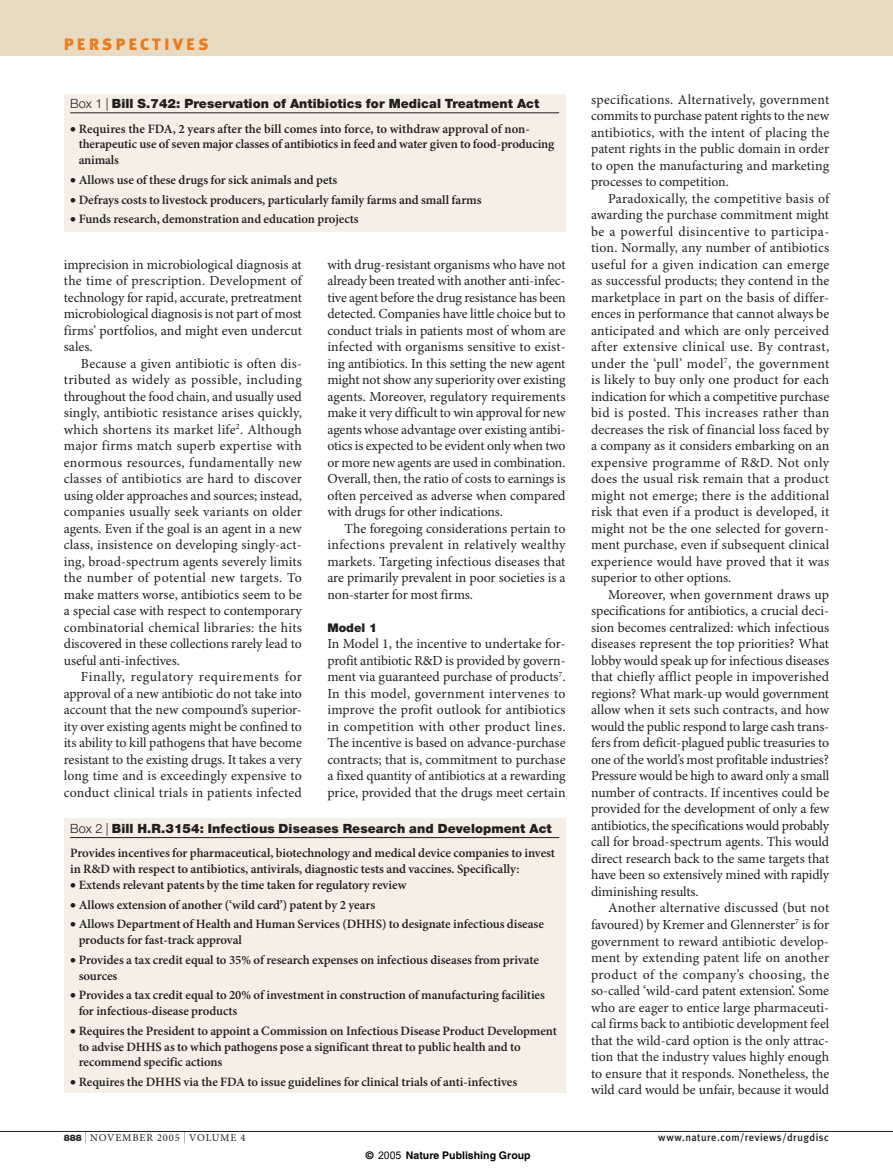
<style>
.page{position:relative;width:893px;height:1174px;background:#fff}
.page>*{position:absolute;margin:0;border:0;box-sizing:border-box;transform-origin:0 0}
.t1{font:900 16.5px "Meta Plus";letter-spacing:.19em;color:#ea7c1d}
.t2{font:13.8px/16.5px "Minion Pro";color:#231f20;text-align:justify}
.t3{font:600 12.75px/15.8px "Minion Pro";letter-spacing:-.005em;color:#231f20}
.t4{font:900 12.75px "Helvetica Neue";letter-spacing:.005em;color:#231f20}
.t5{font:900 12px "Helvetica Neue";color:#231f20}
.t6{font:500 10.5px "Meta Plus";letter-spacing:.04em;color:#231f20}
.t7{font:700 10.5px "Helvetica";color:#000}
.t8{font:10.5px "Minion Pro";letter-spacing:.085em;color:#231f20}
.s1{font-weight:300}
.s2{font-family:"Helvetica Neue";font-weight:900;font-size:9px}
.s3{font-family:"Helvetica Neue";font-weight:100;font-size:12px}
.s4{font-family:"Arial";font-weight:400}
</style>
<div class="page">
<hr style="left:0;top:1131px;width:893px;height:1px;background:#231f20">
<div style="left:64px;top:94px;width:502px;height:138px;background:#f5efe5"></div>
<hr style="left:70px;top:113px;width:489px;height:1px;background:#231f20">
<div style="left:64px;top:818px;width:502px;height:275px;background:#f5efe5"></div>
<hr style="left:70px;top:837px;width:489px;height:1px;background:#231f20">
<div style="left:0;top:0;width:893px;height:55px;background:#e8dbc1"></div>
<p class="t1" style="left:64px;top:38px;width:146px">PERSPECTIVES</p>
<p class="t4" style="left:70px;top:99px;width:471px"><span class="s1">Box 1 |</span> Bill S.742: Preservation of Antibiotics for Medical Treatment Act</p>
<p class="t3" style="left:79px;top:122px;width:477px;text-indent:-9px">• Requires the FDA, 2 years after the bill comes into force, to withdraw approval of non&shy;therapeutic use of seven major classes of antibiotics in feed and water given to food-producing animals</p>
<p class="t3" style="left:70px;top:173px;width:269px">• Allows use of these drugs for sick animals and pets</p>
<p class="t3" style="left:70px;top:193px;width:413px">• Defrays costs to livestock producers, particularly family farms and small farms</p>
<p class="t3" style="left:70px;top:212px;width:290px">• Funds research, demonstration and education projects</p>
<p class="t2" style="left:64px;top:257px;width:240px">imprecision in microbiological diagnosis at the time of prescription. Development of technology for rapid, accurate, pretreatment microbiological diagnosis is not part of most firms’ portfolios, and might even undercut sales.</p>
<p class="t2" style="left:64px;top:356px;width:240px;text-indent:17px">Because a given antibiotic is often dis&shy;tributed as widely as possible, including throughout the food chain, and usually used singly, antibiotic resistance arises quickly, which shortens its market life<sup>2</sup>. Although major firms match superb expertise with enormous resources, fundamentally new classes of antibiotics are hard to discover using older approaches and sources; instead, companies usually seek variants on older agents. Even if the goal is an agent in a new class, insistence on developing singly-act&shy;ing, broad-spectrum agents severely limits the number of potential new targets. To make matters worse, antibiotics seem to be a special case with respect to contemporary combinatorial chemical libraries: the hits discovered in these collections rarely lead to useful anti-infectives.</p>
<p class="t2" style="left:64px;top:670px;width:240px;text-indent:17px">Finally, regulatory requirements for approval of a new antibiotic do not take into account that the new compound’s superior&shy;ity over existing agents might be confined to its ability to kill pathogens that have become resistant to the existing drugs. It takes a very long time and is exceedingly expensive to conduct clinical trials in patients infected</p>
<p class="t2" style="left:327px;top:257px;width:240px">with drug-resistant organisms who have not already been treated with another anti-infec&shy;tive agent before the drug resistance has been detected. Companies have little choice but to conduct trials in patients most of whom are infected with organisms sensitive to exist&shy;ing antibiotics. In this setting the new agent might not show any superiority over existing agents. Moreover, regulatory requirements make it very difficult to win approval for new agents whose advantage over existing antibi&shy;otics is expected to be evident only when two or more new agents are used in combination.<br>Overall, then, the ratio of costs to earnings is often perceived as adverse when compared with drugs for other indications.</p>
<p class="t2" style="left:327px;top:521px;width:240px;text-indent:17px">The foregoing considerations pertain to infections prevalent in relatively wealthy markets. Targeting infectious diseases that are primarily prevalent in poor societies is a non-starter for most firms.</p>
<p class="t5" style="left:327px;top:623px;width:51px">Model 1</p>
<p class="t2" style="left:327px;top:637px;width:240px">In Model 1, the incentive to undertake for&shy;profit antibiotic R&amp;D is provided by govern&shy;ment via guaranteed purchase of products<sup>7</sup>.<br>In this model, government intervenes to improve the profit outlook for antibiotics in competition with other product lines.<br>The incentive is based on advance-purchase contracts; that is, commitment to purchase a fixed quantity of antibiotics at a rewarding price, provided that the drugs meet certain</p>
<p class="t4" style="left:70px;top:824px;width:483px"><span class="s1">Box 2 |</span> Bill H.R.3154: Infectious Diseases Research and Development Act</p>
<p class="t3" style="left:70px;top:846px;width:486px">Provides incentives for pharmaceutical, biotechnology and medical device companies to invest in R&amp;D with respect to antibiotics, antivirals, diagnostic tests and vaccines. Specifically:</p>
<p class="t3" style="left:70px;top:878px;width:338px">• Extends relevant patents by the time taken for regulatory review</p>
<p class="t3" style="left:70px;top:897px;width:306px">• Allows extension of another (‘wild card’) patent by 2 years</p>
<p class="t3" style="left:79px;top:917px;width:467px;text-indent:-9px">• Allows Department of Health and Human Services (DHHS) to designate infectious disease products for fast-track approval</p>
<p class="t3" style="left:79px;top:953px;width:462px;text-indent:-9px">• Provides a tax credit equal to 35% of research expenses on infectious diseases from private sources</p>
<p class="t3" style="left:79px;top:988px;width:468px;text-indent:-9px">• Provides a tax credit equal to 20% of investment in construction of manufacturing facilities for infectious-disease products</p>
<p class="t3" style="left:79px;top:1023px;width:480px;text-indent:-9px">• Requires the President to appoint a Commission on Infectious Disease Product Development to advise DHHS as to which pathogens pose a significant threat to public health and to recommend specific actions</p>
<p class="t3" style="left:70px;top:1075px;width:448px">• Requires the DHHS via the FDA to issue guidelines for clinical trials of anti-infectives</p>
<p class="t2" style="left:591px;top:92px;width:240px">specifications. Alternatively, government commits to purchase patent rights to the new antibiotics, with the intent of placing the patent rights in the public domain in order to open the manufacturing and marketing processes to competition.</p>
<p class="t2" style="left:591px;top:191px;width:240px;text-indent:17px">Paradoxically, the competitive basis of awarding the purchase commitment might be a powerful disincentive to participa&shy;tion. Normally, any number of antibiotics useful for a given indication can emerge as successful products; they contend in the marketplace in part on the basis of differ&shy;ences in performance that cannot always be anticipated and which are only perceived after extensive clinical use. By contrast, under the ‘pull’ model<sup>7</sup>, the government is likely to buy only one product for each indication for which a competitive purchase bid is posted. This increases rather than decreases the risk of financial loss faced by a company as it considers embarking on an expensive programme of R&amp;D. Not only does the usual risk remain that a product might not emerge; there is the additional risk that even if a product is developed, it might not be the one selected for govern&shy;ment purchase, even if subsequent clinical experience would have proved that it was superior to other options.</p>
<p class="t2" style="left:591px;top:587px;width:240px;text-indent:17px">Moreover, when government draws up specifications for antibiotics, a crucial deci&shy;sion becomes centralized: which infectious diseases represent the top priorities? What lobby would speak up for infectious diseases that chiefly afflict people in impoverished regions? What mark-up would government allow when it sets such contracts, and how would the public respond to large cash trans&shy;fers from deficit-plagued public treasuries to one of the world’s most profitable industries?<br>Pressure would be high to award only a small number of contracts. If incentives could be provided for the development of only a few antibiotics, the specifications would probably call for broad-spectrum agents. This would direct research back to the same targets that have been so extensively mined with rapidly diminishing results.</p>
<p class="t2" style="left:591px;top:901px;width:240px;text-indent:17px">Another alternative discussed (but not favoured) by Kremer and Glennerster<sup>7</sup> is for government to reward antibiotic develop&shy;ment by extending patent life on another product of the company’s choosing, the so-called ‘wild-card patent extension’. Some who are eager to entice large pharmaceuti&shy;cal firms back to antibiotic development feel that the wild-card option is the only attrac&shy;tion that the industry values highly enough to ensure that it responds. Nonetheless, the wild card would be unfair, because it would</p>
<p class="t8" style="left:64px;top:1133px;width:183px"><span class="s2">888</span> <span class="s3">|</span> NOVEMBER 2005 <span class="s3">|</span> VOLUME 4</p>
<p class="t6" style="left:658px;top:1133px;width:172px">www.nature.com/reviews/drugdisc</p>
<p class="t7" style="left:366px;top:1148px;width:166px">© <span class="s4">2005</span> Nature Publishing Group</p>
</div>
